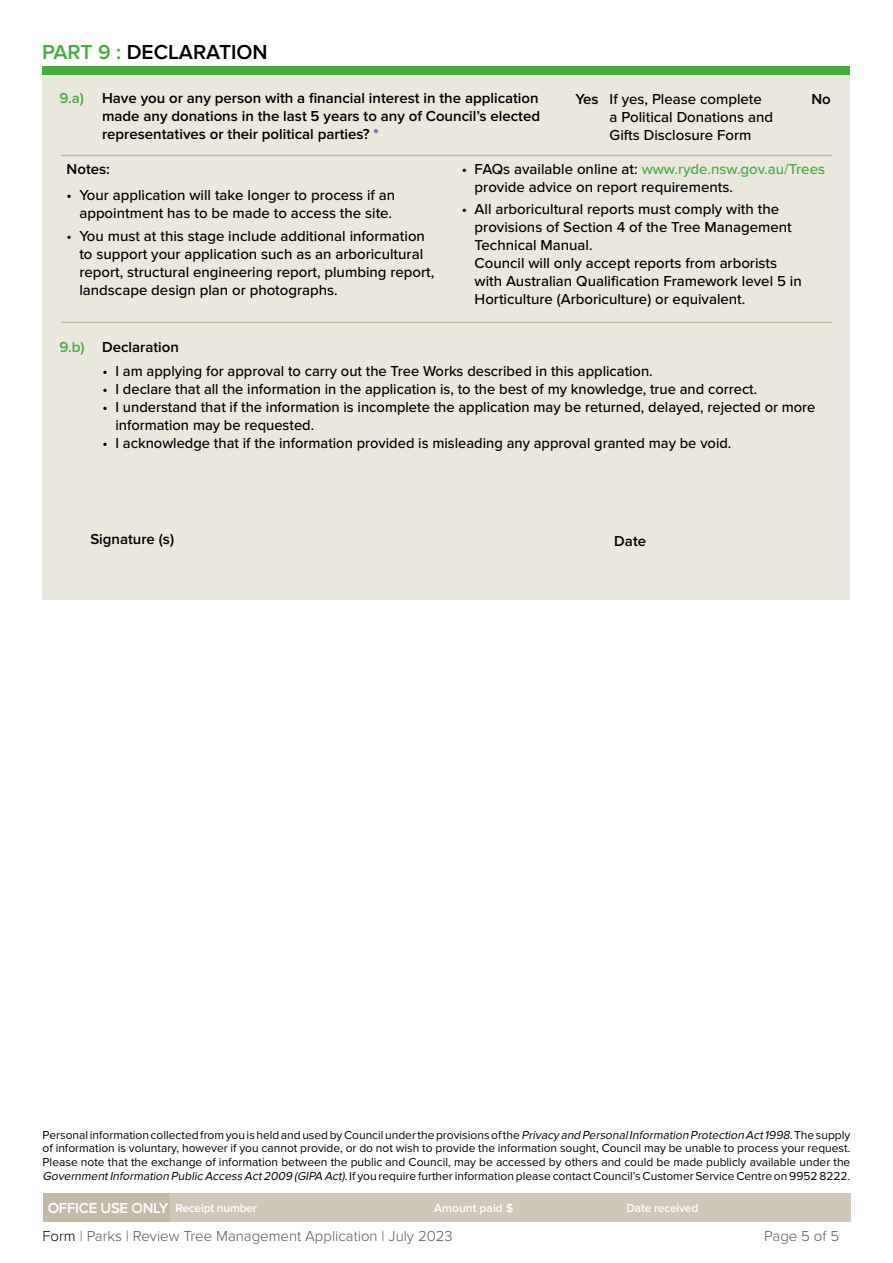
<style>
.page{position:relative;width:893px;height:1263px;background:#fff}
.page>*{position:absolute;margin:0;border:0;box-sizing:border-box;transform-origin:0 0}
.t1{font:600 21px "Proxima Nova";color:#000}
.t2{font:500 15px/18px "Proxima Nova";color:#000}
.t3{font:600 15px/18px "Proxima Nova";color:#000;text-align:justify}
.t4{font:300 15px "Proxima Nova";color:#58595b}
.t5{font:600 15px "Proxima Nova";letter-spacing:-.02em;color:#fff}
.t6{font:12px/13.6px "Proxima Nova";color:#000;text-align:justify}
.t7{font:600 12px "Proxima Nova";letter-spacing:-.02em;color:#fff}
.t8{font:600 12px "Proxima Nova";color:#fff}
.s1{color:#49aa42}
.s2{font-weight:700;color:#7d4199}
.s3{font-weight:600}
.s4{font-style:italic}
.s5{font-size:12px}
.s6{color:#000}
</style>
<div class="page">
<div style="left:43px;top:70px;width:807px;height:530px;background:#eae7dd"></div>
<div style="left:43px;top:1192px;width:808px;height:29px;background:#cfc8b9"></div>
<div style="left:43px;top:1192px;width:127px;height:29px;background:#c2b9a7"></div>
<hr style="left:61px;top:155px;width:771px;height:1px;background:#c2b9a7">
<hr style="left:61px;top:322px;width:771px;height:1px;background:#c2b9a7">
<div style="left:42px;top:66px;width:808px;height:8px;background:#49aa42"></div>
<h1 class="t1" style="left:42px;top:40px;width:227px"><span class="s1">PART 9 :</span> DECLARATION</h1>
<p class="t3" style="left:102px;top:90px;width:440px;text-indent:-43px"><span class="s1">9.a)</span> Have you or any person with a financial interest in the application made any donations in the last 5 years to any of Council’s elected representatives or their political parties? <span class="s2">*</span></p>
<p class="t2" style="left:610px;top:91px;width:165px;text-indent:-34px"><span class="s3">Yes</span> If yes, Please complete a Political Donations and<br>Gifts Disclosure Form</p>
<p class="t3" style="left:811px;top:91px;width:21px">No</p>
<p class="t3" style="left:67px;top:161px;width:45px">Notes:</p>
<p class="t2" style="left:67px;top:187px;width:330px;text-align:right">• Your application will take longer to process if an appointment has to be made to access the site.</p>
<p class="t2" style="left:79px;top:227px;width:356px;text-indent:-13px">• You must at this stage include additional information to support your application such as an arboricultural report, structural engineering report, plumbing report, landscape design plan or photographs.</p>
<p class="t3" style="left:60px;top:339px;width:121px"><span class="s1">9.b)</span> Declaration</p>
<p class="t2" style="left:475px;top:161px;width:352px;text-indent:-13px">• FAQs available online at: <span class="s1">www.ryde.nsw.gov.au/Trees </span>provide advice on report requirements.</p>
<p class="t2" style="left:475px;top:201px;width:329px;text-indent:-13px">• All arboricultural reports must comply with the provisions of Section 4 of the Tree Management Technical Manual.<br>Council will only accept reports from arborists with Australian Qualification Framework level 5 in Horticulture (Arboriculture) or equivalent.</p>
<p class="t2" style="left:103px;top:362px;width:552px">• I am applying for approval to carry out the Tree Works described in this application.</p>
<p class="t2" style="left:103px;top:380px;width:656px">• I declare that all the information in the application is, to the best of my knowledge, true and correct.</p>
<p class="t2" style="left:115px;top:398px;width:702px;text-indent:-13px">• I understand that if the information is incomplete the application may be returned, delayed, rejected or more information may be requested.</p>
<p class="t2" style="left:103px;top:434px;width:630px">• I acknowledge that if the information provided is misleading any approval granted may be void.</p>
<p class="t3" style="left:90px;top:531px;width:85px">Signature (s)</p>
<p class="t3" style="left:614px;top:532px;width:33px">Date</p>
<p class="t6" style="left:43px;top:1128px;width:809px">Personal information collected from you is held and used by Council under the provisions of the <span class="s4">Privacy and PersonalInformation Protection Act1998</span>. The supply of information is voluntary, however if you cannot provide, or do not wish to provide the information sought, Council may be unable to process your request.<br>Please note that the exchange of information between the public and Council, may be accessed by others and could be made publicly available under the <span class="s4">GovernmentInformation Public Access Act2009 (GIPA Act)</span>. If you require further information please contact Council’s Customer Service Centre on 9952 8222.</p>
<p class="t5" style="left:48px;top:1199px;width:211px">OFFICE USE ONLY <span class="s5">Receipt number</span></p>
<p class="t8" style="left:434px;top:1201px;width:81px">Amount paid $</p>
<p class="t7" style="left:627px;top:1201px;width:73px">Date received</p>
<p class="t4" style="left:43px;top:1227px;width:412px"><span class="s6">Form</span> | Parks | Review Tree Management Application | July 2023</p>
<p class="t4" style="left:764px;top:1227px;width:76px">Page 5 of 5</p>
</div>
